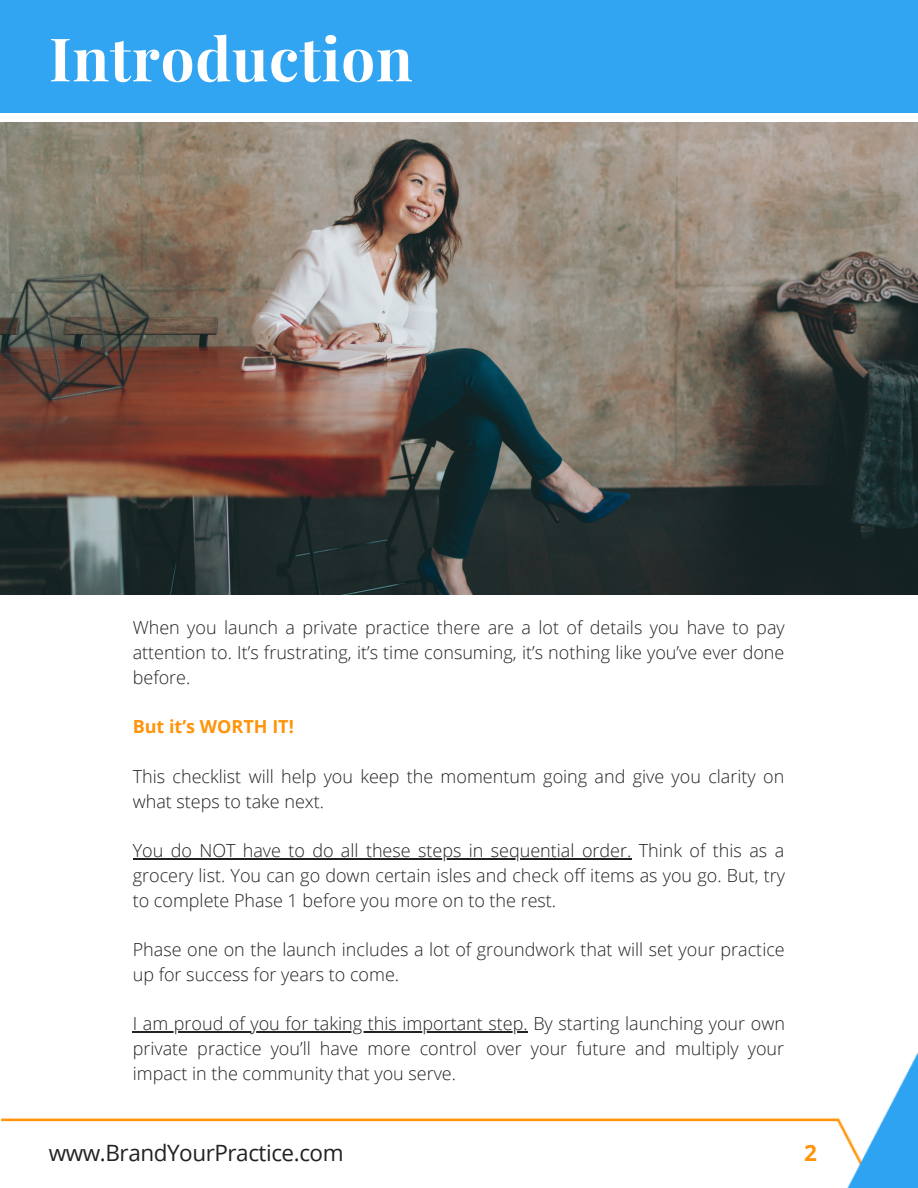
<style>
.page{position:relative;width:918px;height:1188px;background:#fff}
.page>*{position:absolute;margin:0;border:0;box-sizing:border-box;transform-origin:0 0}
.t1{font:700 60px "Playfair Display";letter-spacing:.015em;color:#fff}
.t2{font:22.5px "Open Sans";letter-spacing:-.02em;color:#222}
.t3{font:700 22.5px "Open Sans";color:#ff940a}
.t4{font:300 18px/24.8px "Open Sans";color:#222;text-align:justify}
.t5{font:700 18px "Open Sans";color:#ff940a}
</style>
<div class="page">
<img style="left:0;top:122px;width:918px;height:473px">
<img style="left:1px;top:1052px;width:917px;height:136px">
<div style="left:0;top:0;width:918px;height:112px;background:#31a4f2"></div>
<hr style="left:133px;top:858px;width:498px;height:1px;background:#222">
<hr style="left:133px;top:1032px;width:395px;height:1px;background:#222">
<p class="t1" style="left:49px;top:17px;width:365px">Introduction</p>
<p class="t4" style="left:133px;top:615px;width:654px">When you launch a private practice there are a lot of details you have to pay attention to. It’s frustrating, it’s time consuming, it’s nothing like you’ve ever done before.</p>
<p class="t5" style="left:133px;top:714px;width:163px">But it’s WORTH IT!</p>
<p class="t4" style="left:133px;top:764px;width:653px">This checklist will help you keep the momentum going and give you clarity on what steps to take next.</p>
<p class="t4" style="left:133px;top:838px;width:654px">You do NOT have to do all these steps in sequential order. Think of this as a grocery list. You can go down certain isles and check off items as you go. But, try to complete Phase 1 before you more on to the rest.</p>
<p class="t4" style="left:133px;top:937px;width:654px">Phase one on the launch includes a lot of groundwork that will set your practice up for success for years to come.</p>
<p class="t4" style="left:133px;top:1011px;width:654px">I am proud of you for taking this important step. By starting launching your own private practice you’ll have more control over your future and multiply your impact in the community that you serve.</p>
<p class="t2" style="left:49px;top:1137px;width:296px">www.BrandYourPractice.com</p>
<p class="t3" style="left:804px;top:1137px;width:14px">2</p>
</div>
